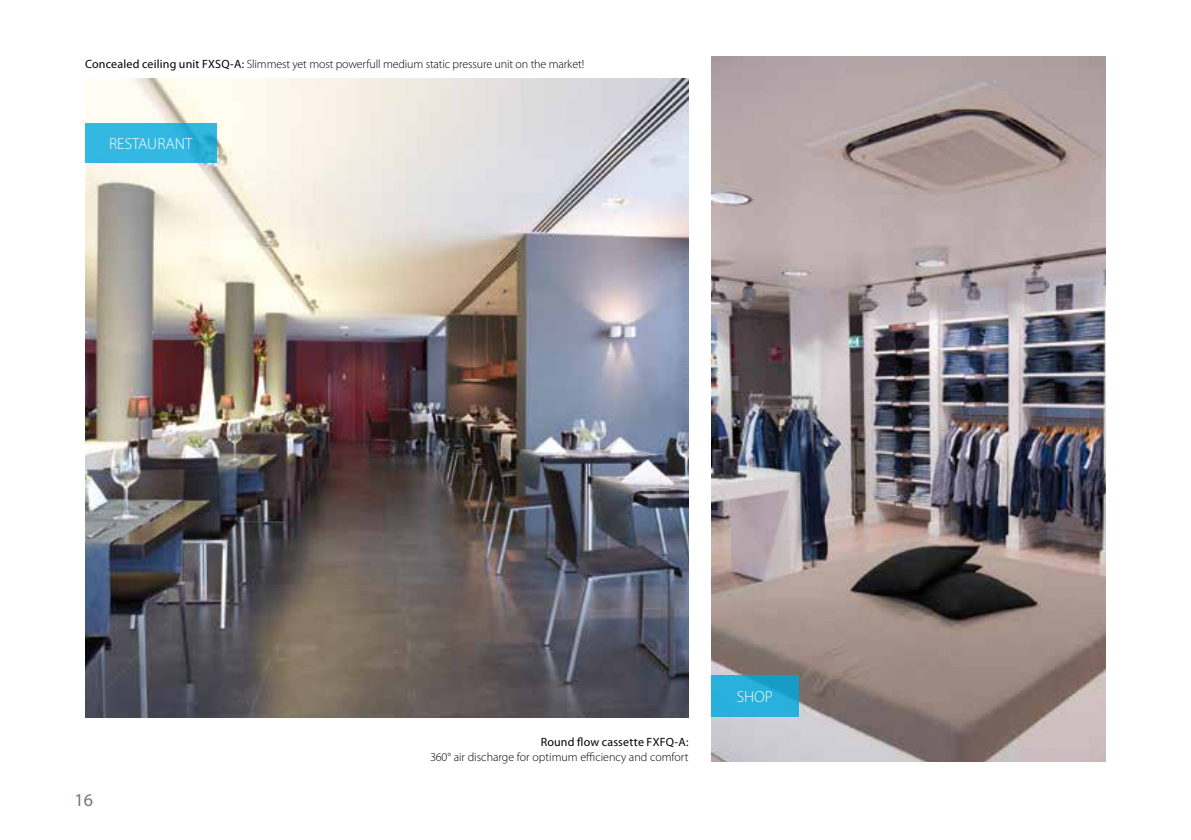
<style>
.page{position:relative;width:1191px;height:840px;background:#fff}
.page>*{position:absolute;margin:0;border:0;box-sizing:border-box;transform-origin:0 0}
.t1{font:18px "Myriad Pro";color:#7d726b}
.t2{font:300 16px "Myriad Pro";color:#fff}
.t3{font:300 12px "Myriad Pro";letter-spacing:-.01em;color:#000}
.t4{font:12px "Myriad Pro";letter-spacing:.02em;color:#000}
.s1{font-weight:400}
</style>
<div class="page">
<img style="left:85px;top:79px;width:603px;height:638px">
<img style="left:711px;top:57px;width:395px;height:704px">
<svg style="left:711px;top:675px;width:87px;height:41px;background:#25abd8"></svg>
<div style="left:85px;top:123px;width:131px;height:39px;background:linear-gradient(to right,#36bbe5,#2cb1da)"></div>
<p class="t3" style="left:85px;top:56px;width:500px"><span class="s1">Concealed ceiling unit FXSQ-A:</span> Slimmest yet most powerfull medium static pressure unit on the market!</p>
<h2 class="t2" style="left:109px;top:133px;width:85px">RESTAURANT</h2>
<h1 class="t1" style="left:75px;top:788px;width:20px">16</h1>
<p class="t4" style="left:540px;top:734px;width:149px">Round flow cassette FXFQ-A:</p>
<p class="t3" style="left:431px;top:749px;width:259px">360° air discharge for optimum efficiency and comfort</p>
<h2 class="t2" style="left:736px;top:687px;width:38px">SHOP</h2>
</div>
